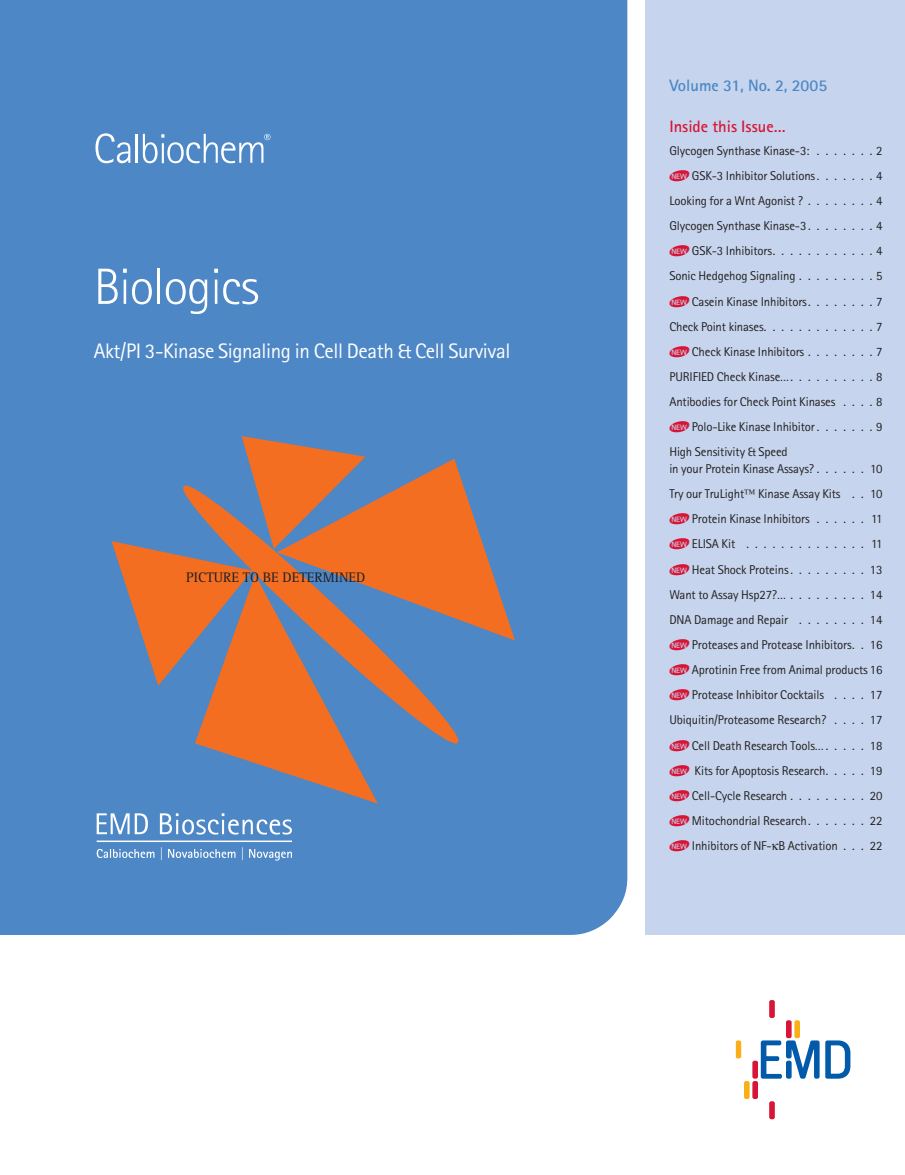
<style>
.page{position:relative;width:905px;height:1175px;background:#fff}
.page>*{position:absolute;margin:0;border:0;box-sizing:border-box;transform-origin:0 0}
.t1{font:300 51px "Agfa Rotis Sans Serif";letter-spacing:-.02em;color:#fff}
.t2{font:21px "Agfa Rotis Sans Serif";letter-spacing:-.02em;color:#fff}
.t3{font:700 16.5px "Agfa Rotis Sans Serif";color:#4d87c6}
.t4{font:700 16.5px "Agfa Rotis Sans Serif";color:#d71536}
.t5{font:14.25px "Agfa Rotis Serif";color:#231f20}
.t6{font:12.75px/25.2px "Agfa Rotis Sans Serif";letter-spacing:-.01em;color:#231f20;text-align:right}
</style>
<div class="page">
<div style="left:644px;top:0;width:260px;height:935px;background:#c6d5ed"></div>
<div style="left:0;top:0;width:627px;height:935px;background:#4d87c6"></div>
<svg style="left:95px;top:133px;width:35px;height:30px"></svg>
<hr style="left:135px;top:134px;width:2px;height:29px;background:#fff">
<svg style="left:143px;top:134px;width:127px;height:29px;background:#74a1d2"></svg>
<svg style="left:190px;top:755px;width:206px;height:50px;background:#7c7f96"></svg>
<svg style="left:99px;top:426px;width:415px;height:268px;background:#74819f"></svg>
<svg style="left:171px;top:473px;width:299px;height:282px;background:#ac7867"></svg>
<svg style="left:97px;top:849px;width:57px;height:9px"></svg>
<svg style="left:161px;top:847px;width:1px;height:13px"></svg>
<svg style="left:168px;top:849px;width:67px;height:9px"></svg>
<svg style="left:242px;top:847px;width:1px;height:13px"></svg>
<svg style="left:249px;top:849px;width:43px;height:11px"></svg>
<hr style="left:97px;top:840px;width:195px;height:2px;background:#fff">
<svg style="left:97px;top:813px;width:51px;height:21px"></svg>
<svg style="left:160px;top:813px;width:132px;height:21px"></svg>
<div style="left:752px;top:1060px;width:6px;height:18px;background:#d71536;border-radius:2px"></div>
<div style="left:752px;top:1081px;width:6px;height:18px;background:#d71536;border-radius:2px"></div>
<div style="left:744px;top:1081px;width:5px;height:18px;background:#faaf18;border-radius:2px"></div>
<div style="left:769px;top:1101px;width:5px;height:18px;background:#d71536;border-radius:2px"></div>
<div style="left:786px;top:1020px;width:5px;height:18px;background:#d71536;border-radius:2px"></div>
<div style="left:769px;top:1000px;width:5px;height:18px;background:#d71536;border-radius:2px"></div>
<div style="left:735px;top:1040px;width:6px;height:18px;background:#faaf18;border-radius:2px"></div>
<div style="left:794px;top:1020px;width:6px;height:18px;background:#faaf18;border-radius:2px"></div>
<svg style="left:825px;top:1040px;width:25px;height:38px"></svg>
<svg style="left:760px;top:1040px;width:59px;height:38px"></svg>
<h1 class="t1" style="left:94px;top:257px;width:167px">Biologics</h1>
<h2 class="t2" style="left:94px;top:338px;width:418px">Akt/PI 3-Kinase Signaling in Cell Death &amp; Cell Survival</h2>
<p class="t5" style="left:186px;top:569px;width:181px">PICTURE TO BE DETERMINED</p>
<p class="t3" style="left:669px;top:75px;width:159px">Volume 31, No. 2, 2005</p>
<p class="t4" style="left:669px;top:116px;width:118px">Inside this Issue…</p>
<p class="t6" style="left:669px;top:138px;width:214px">Glycogen Synthase Kinase-3: . . . . . . . 2</p>
<p class="t6" style="left:692px;top:163px;width:192px">GSK-3 Inhibitor Solutions. . . . . . . 4</p>
<p class="t6" style="left:669px;top:188px;width:215px">Looking for a Wnt Agonist ? . . . . . . . . 4</p>
<p class="t6" style="left:669px;top:213px;width:215px">Glycogen Synthase Kinase-3 . . . . . . . . 4</p>
<p class="t6" style="left:692px;top:238px;width:192px">GSK-3 Inhibitors. . . . . . . . . . . . 4</p>
<p class="t6" style="left:669px;top:263px;width:215px">Sonic Hedgehog Signaling . . . . . . . . . 5</p>
<p class="t6" style="left:692px;top:288px;width:192px">Casein Kinase Inhibitors. . . . . . . . 7</p>
<p class="t6" style="left:669px;top:314px;width:215px">Check Point kinases. . . . . . . . . . . . . 7</p>
<p class="t6" style="left:692px;top:339px;width:192px">Check Kinase Inhibitors . . . . . . . . 7</p>
<p class="t6" style="left:669px;top:364px;width:215px">PURIFIED Check Kinase…. . . . . . . . . . 8</p>
<p class="t6" style="left:669px;top:389px;width:215px">Antibodies for Check Point Kinases . . . . 8</p>
<p class="t6" style="left:692px;top:414px;width:192px">Polo-Like Kinase Inhibitor . . . . . . . 9</p>
<p class="t6" style="left:669px;top:439px;width:120px">High Sensitivity &amp; Speed</p>
<p class="t6" style="left:669px;top:456px;width:215px">in your Protein Kinase Assays? . . . . . . 10<br>Try our TruLight Kinase Assay Kits . . 10<br>Protein Kinase Inhibitors . . . . . . 11<br>ELISA Kit . . . . . . . . . . . . . . 11<br>Heat Shock Proteins. . . . . . . . . 13<br>Want to Assay Hsp27?… . . . . . . . . . 14<br>DNA Damage and Repair . . . . . . . . 14<br>Proteases and Protease Inhibitors. . 16<br>Aprotinin Free from Animal products 16<br>Protease Inhibitor Cocktails . . . . 17<br>Ubiquitin/Proteasome Research? . . . . 17<br>Cell Death Research Tools… . . . . . 18<br>Kits for Apoptosis Research. . . . . 19<br>Cell-Cycle Research . . . . . . . . . 20<br>Mitochondrial Research. . . . . . . 22<br>Inhibitors of NF- B Activation . . . 22</p>
</div>
